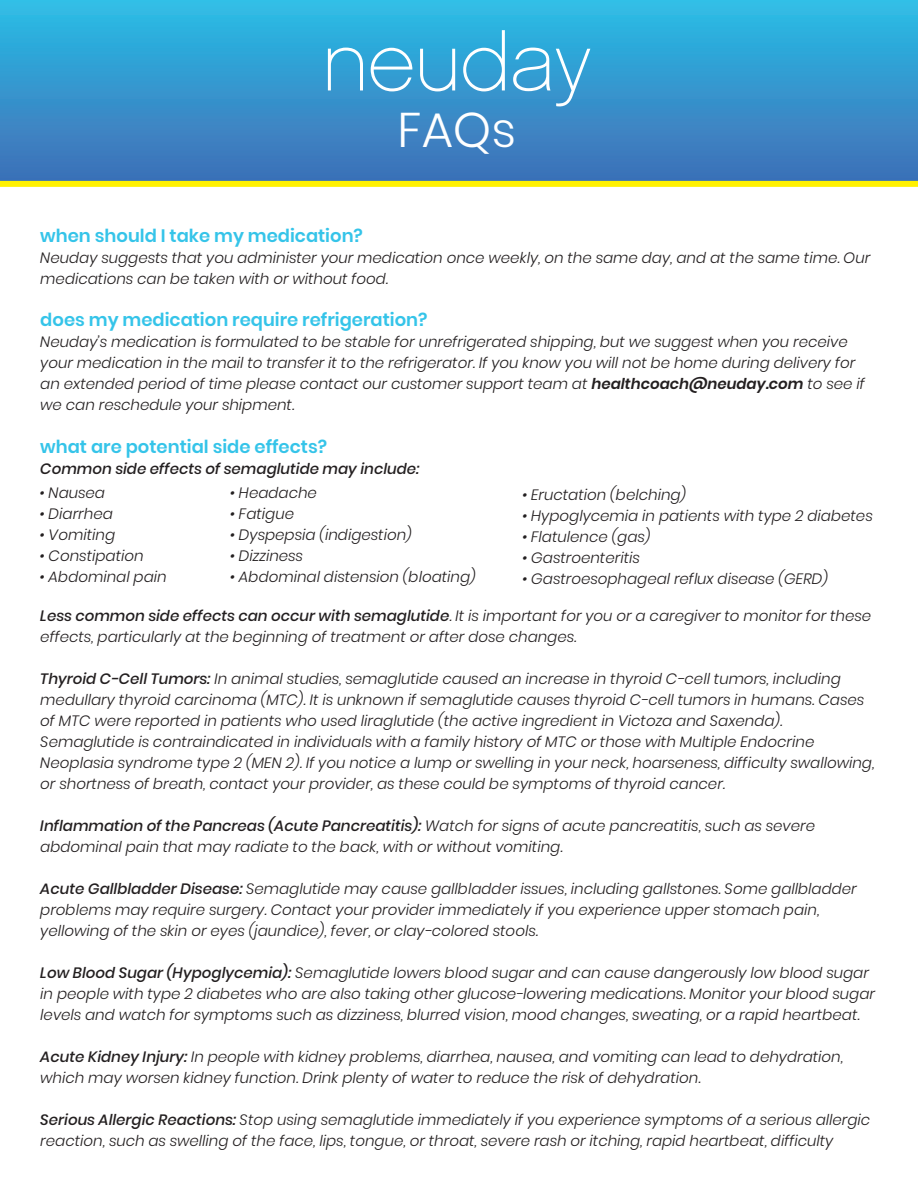
<style>
.page{position:relative;width:918px;height:1188px;background:#fff}
.page>*{position:absolute;margin:0;border:0;box-sizing:border-box;transform-origin:0 0}
.t1{font:300 48.6px "Poppins";color:#fff}
.t2{font:600 18px "Poppins";color:#35c4e9}
.t3{font:italic 300 15px/21px "Poppins";color:#231f20}
.t4{font:italic 500 15px "Poppins";color:#231f20}
.s1{font-weight:600}
.s2{font-weight:500}
</style>
<div class="page">
<div style="left:0;top:0;width:918px;height:184px;background:linear-gradient(to bottom,#2bbee7,#406eb5)"></div>
<svg style="left:328px;top:48px;width:35px;height:42px"></svg>
<svg style="left:371px;top:48px;width:41px;height:43px"></svg>
<svg style="left:420px;top:49px;width:35px;height:42px"></svg>
<svg style="left:463px;top:30px;width:42px;height:61px;background:#58b5de"></svg>
<svg style="left:513px;top:48px;width:77px;height:59px;background:#55acd9"></svg>
<div style="left:0;top:181px;width:918px;height:6px;background:#fff101"></div>
<h1 class="t1" style="left:398px;top:102px;width:120px">FAQs</h1>
<p class="t2" style="left:40px;top:225px;width:324px">when should I take my medication?</p>
<p class="t3" style="left:40px;top:247px;width:831px">Neuday suggests that you administer your medication once weekly, on the same day, and at the same time. Our medications can be taken with or without food.</p>
<p class="t2" style="left:40px;top:310px;width:389px">does my medication require refrigeration?</p>
<p class="t3" style="left:40px;top:332px;width:826px">Neuday’s medication is formulated to be stable for unrefrigerated shipping, but we suggest when you receive your medication in the mail to transfer it to the refrigerator. If you know you will not be home during delivery for an extended period of time please contact our customer support team at <span class="s1">healthcoach@neuday.com</span> to see if we can reschedule your shipment.</p>
<p class="t2" style="left:40px;top:436px;width:288px">what are potential side effects?</p>
<p class="t4" style="left:40px;top:460px;width:381px">Common side effects of semaglutide may include:</p>
<p class="t3" style="left:40px;top:483px;width:67px">• Nausea</p>
<p class="t3" style="left:40px;top:504px;width:75px">• Diarrhea</p>
<p class="t3" style="left:40px;top:525px;width:77px">• Vomiting</p>
<p class="t3" style="left:40px;top:546px;width:105px">• Constipation</p>
<p class="t3" style="left:40px;top:567px;width:128px">• Abdominal pain</p>
<p class="t3" style="left:230px;top:483px;width:88px">• Headache</p>
<p class="t3" style="left:230px;top:504px;width:65px">• Fatigue</p>
<p class="t3" style="left:230px;top:525px;width:183px">• Dyspepsia (indigestion)</p>
<p class="t3" style="left:230px;top:546px;width:74px">• Dizziness</p>
<p class="t3" style="left:230px;top:567px;width:247px">• Abdominal distension (bloating)</p>
<p class="t3" style="left:522px;top:485px;width:165px">• Eructation (belching)</p>
<p class="t3" style="left:522px;top:506px;width:352px">• Hypoglycemia in patients with type 2 diabetes</p>
<p class="t3" style="left:522px;top:527px;width:130px">• Flatulence (gas)</p>
<p class="t3" style="left:522px;top:548px;width:119px">• Gastroenteritis</p>
<p class="t3" style="left:522px;top:569px;width:307px">• Gastroesophageal reflux disease (GERD)</p>
<p class="t3" style="left:40px;top:605px;width:832px"><span class="s2">Less common side effects can occur with semaglutide</span>. It is important for you or a caregiver to monitor for these effects, particularly at the beginning of treatment or after dose changes.</p>
<p class="t3" style="left:40px;top:668px;width:836px"><span class="s2">Thyroid C-Cell Tumors:</span> In animal studies, semaglutide caused an increase in thyroid C-cell tumors, including medullary thyroid carcinoma (MTC). It is unknown if semaglutide causes thyroid C-cell tumors in humans. Cases of MTC were reported in patients who used liraglutide (the active ingredient in Victoza and Saxenda).<br>Semaglutide is contraindicated in individuals with a family history of MTC or those with Multiple Endocrine Neoplasia syndrome type 2 (MEN 2). If you notice a lump or swelling in your neck, hoarseness, difficulty swallowing, or shortness of breath, contact your provider, as these could be symptoms of thyroid cancer.</p>
<p class="t3" style="left:40px;top:815px;width:776px"><span class="s2">Inflammation of the Pancreas (Acute Pancreatitis):</span> Watch for signs of acute pancreatitis, such as severe abdominal pain that may radiate to the back, with or without vomiting.</p>
<p class="t3" style="left:40px;top:878px;width:818px"><span class="s2">Acute Gallbladder Disease:</span> Semaglutide may cause gallbladder issues, including gallstones. Some gallbladder problems may require surgery. Contact your provider immediately if you experience upper stomach pain, yellowing of the skin or eyes (jaundice), fever, or clay-colored stools.</p>
<p class="t3" style="left:40px;top:962px;width:836px"><span class="s2">Low Blood Sugar (Hypoglycemia):</span> Semaglutide lowers blood sugar and can cause dangerously low blood sugar in people with type 2 diabetes who are also taking other glucose-lowering medications. Monitor your blood sugar levels and watch for symptoms such as dizziness, blurred vision, mood changes, sweating, or a rapid heartbeat.</p>
<p class="t3" style="left:40px;top:1046px;width:804px"><span class="s2">Acute Kidney Injury:</span> In people with kidney problems, diarrhea, nausea, and vomiting can lead to dehydration, which may worsen kidney function. Drink plenty of water to reduce the risk of dehydration.</p>
<p class="t3" style="left:40px;top:1109px;width:831px"><span class="s2">Serious Allergic Reactions:</span> Stop using semaglutide immediately if you experience symptoms of a serious allergic reaction, such as swelling of the face, lips, tongue, or throat, severe rash or itching, rapid heartbeat, difficulty</p>
</div>
